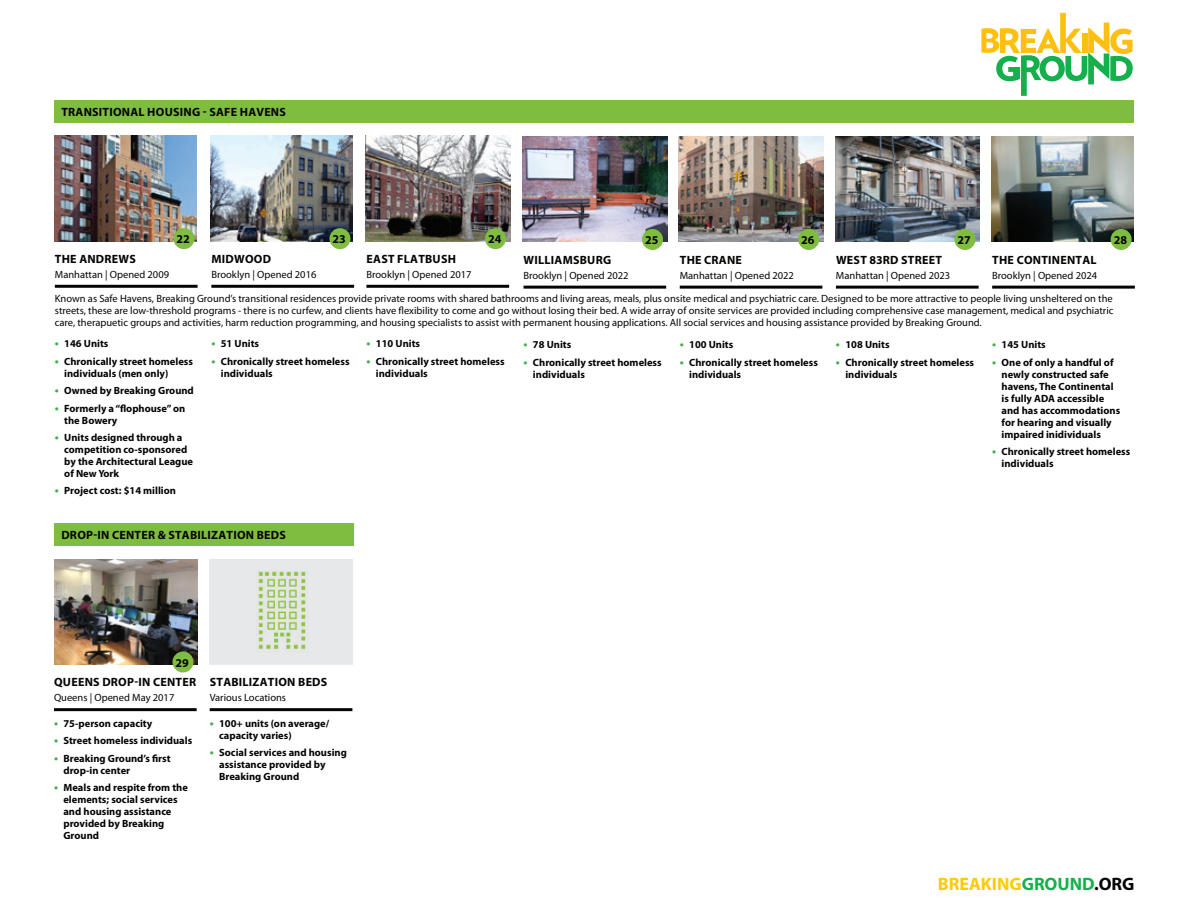
<style>
.page{position:relative;width:1188px;height:918px;background:#fff}
.page>*{position:absolute;margin:0;border:0;box-sizing:border-box;transform-origin:0 0}
.t1{font:700 18px "Myriad Pro";color:#feca0a}
.t2{font:700 12px "Myriad Pro";letter-spacing:.02em;color:#040503}
.t3{font:700 10.5px/12px "Myriad Pro";color:#040503}
.t4{font:10.5px/12px "Myriad Pro";color:#040503;text-align:justify}
.s1{font-size:12px;color:#40ae49}
.s2{color:#15b04b}
.s3{color:#040503}
</style>
<div class="page">
<img style="left:54px;top:136px;width:143px;height:105px">
<img style="left:210px;top:559px;width:142px;height:105px">
<hr style="left:55px;top:285px;width:143px;height:3px;background:#040503">
<hr style="left:210px;top:708px;width:142px;height:3px;background:#040503">
<div style="left:54px;top:101px;width:1080px;height:22px;background:#7fbd41"></div>
<div style="left:174px;top:229px;width:20px;height:19px;background:#7fbd41;border-radius:50%"></div>
<div style="left:173px;top:228px;width:21px;height:21px;border:2px solid #7fbd41;border-radius:50%"></div>
<img style="left:210px;top:136px;width:143px;height:105px">
<img style="left:366px;top:136px;width:144px;height:105px">
<hr style="left:211px;top:285px;width:143px;height:3px;background:#040503">
<hr style="left:366px;top:285px;width:143px;height:3px;background:#040503">
<hr style="left:54px;top:708px;width:143px;height:3px;background:#040503">
<img style="left:54px;top:559px;width:143px;height:105px">
<div style="left:330px;top:229px;width:20px;height:19px;background:#7fbd41;border-radius:50%"></div>
<div style="left:329px;top:228px;width:21px;height:21px;border:2px solid #7fbd41;border-radius:50%"></div>
<div style="left:486px;top:229px;width:19px;height:19px;background:#7fbd41;border-radius:50%"></div>
<div style="left:485px;top:228px;width:21px;height:21px;border:2px solid #7fbd41;border-radius:50%"></div>
<div style="left:173px;top:652px;width:20px;height:20px;background:#7fbd41;border-radius:50%"></div>
<div style="left:172px;top:652px;width:21px;height:21px;border:2px solid #7fbd41;border-radius:50%"></div>
<img style="left:523px;top:137px;width:144px;height:105px">
<img style="left:679px;top:137px;width:144px;height:105px">
<img style="left:835px;top:137px;width:145px;height:105px">
<img style="left:991px;top:137px;width:143px;height:105px">
<hr style="left:524px;top:286px;width:142px;height:3px;background:#040503">
<hr style="left:680px;top:286px;width:142px;height:3px;background:#040503">
<hr style="left:836px;top:286px;width:143px;height:3px;background:#040503">
<hr style="left:992px;top:286px;width:143px;height:3px;background:#040503">
<div style="left:643px;top:230px;width:19px;height:19px;background:#7fbd41;border-radius:50%"></div>
<div style="left:642px;top:229px;width:21px;height:21px;border:2px solid #7fbd41;border-radius:50%"></div>
<div style="left:799px;top:230px;width:19px;height:19px;background:#7fbd41;border-radius:50%"></div>
<div style="left:798px;top:229px;width:21px;height:21px;border:2px solid #7fbd41;border-radius:50%"></div>
<div style="left:955px;top:230px;width:20px;height:19px;background:#7fbd41;border-radius:50%"></div>
<div style="left:954px;top:229px;width:21px;height:21px;border:2px solid #7fbd41;border-radius:50%"></div>
<div style="left:1111px;top:230px;width:20px;height:19px;background:#7fbd41;border-radius:50%"></div>
<div style="left:1111px;top:229px;width:21px;height:21px;border:2px solid #7fbd41;border-radius:50%"></div>
<div style="left:54px;top:523px;width:299px;height:22px;background:#7fbd41"></div>
<svg style="left:981px;top:13px;width:152px;height:83px"></svg>
<p class="t2" style="left:61px;top:105px;width:226px">TRANSITIONAL HOUSING - SAFE HAVENS</p>
<p class="t2" style="left:55px;top:251px;width:82px">THE ANDREWS</p>
<p class="t4" style="left:55px;top:268px;width:116px">Manhattan | Opened 2009</p>
<p class="t2" style="left:177px;top:231px;width:15px">22</p>
<p class="t2" style="left:211px;top:251px;width:61px">MIDWOOD</p>
<p class="t4" style="left:211px;top:268px;width:107px">Brooklyn | Opened 2016</p>
<p class="t2" style="left:333px;top:231px;width:15px">23</p>
<p class="t2" style="left:488px;top:231px;width:15px">24</p>
<p class="t2" style="left:367px;top:251px;width:91px">EAST FLATBUSH</p>
<p class="t4" style="left:366px;top:268px;width:107px">Brooklyn | Opened 2017</p>
<p class="t2" style="left:524px;top:252px;width:89px">WILLIAMSBURG</p>
<p class="t4" style="left:524px;top:269px;width:107px">Brooklyn | Opened 2022</p>
<p class="t2" style="left:645px;top:232px;width:15px">25</p>
<p class="t2" style="left:801px;top:232px;width:15px">26</p>
<p class="t2" style="left:958px;top:232px;width:15px">27</p>
<p class="t2" style="left:1114px;top:232px;width:15px">28</p>
<p class="t2" style="left:680px;top:252px;width:64px">THE CRANE</p>
<p class="t4" style="left:680px;top:269px;width:116px">Manhattan | Opened 2022</p>
<p class="t2" style="left:836px;top:252px;width:107px">WEST 83RD STREET</p>
<p class="t4" style="left:836px;top:269px;width:116px">Manhattan | Opened 2023</p>
<p class="t2" style="left:992px;top:252px;width:106px">THE CONTINENTAL</p>
<p class="t4" style="left:992px;top:269px;width:107px">Brooklyn | Opened 2024</p>
<p class="t4" style="left:55px;top:293px;width:1060px">Known as Safe Havens, Breaking Ground’s transitional residences provide private rooms with shared bathrooms and living areas, meals, plus onsite medical and psychiatric care. Designed to be more attractive to people living unsheltered on the streets, these are low-threshold programs - there is no curfew, and clients have flexibility to come and go without losing their bed. A wide array of onsite services are provided including comprehensive case management, medical and psychiatric care, therapuetic groups and activities, harm reduction programming, and housing specialists to assist with permanent housing applications. All social services and housing assistance provided by Breaking Ground.</p>
<p class="t3" style="left:55px;top:337px;width:55px"><span class="s1">•</span> 146 Units</p>
<p class="t3" style="left:64px;top:355px;width:130px;text-indent:-9px"><span class="s1">•</span> Chronically street homeless individuals (men only)</p>
<p class="t3" style="left:55px;top:384px;width:141px"><span class="s1">•</span> Owned by Breaking Ground</p>
<p class="t3" style="left:64px;top:402px;width:122px;text-indent:-9px"><span class="s1">•</span> Formerly a “flophouse” on the Bowery</p>
<p class="t3" style="left:64px;top:431px;width:130px;text-indent:-9px"><span class="s1">•</span> Units designed through a competition co-sponsored by the Architectural League of New York</p>
<p class="t3" style="left:55px;top:484px;width:123px"><span class="s1">•</span> Project cost: $14 million</p>
<p class="t3" style="left:211px;top:337px;width:49px"><span class="s1">•</span> 51 Units</p>
<p class="t3" style="left:221px;top:355px;width:130px;text-indent:-9px"><span class="s1">•</span> Chronically street homeless individuals</p>
<p class="t2" style="left:61px;top:527px;width:226px">DROP-IN CENTER &amp; STABILIZATION BEDS</p>
<p class="t3" style="left:366px;top:337px;width:55px"><span class="s1">•</span> 110 Units</p>
<p class="t3" style="left:376px;top:355px;width:130px;text-indent:-9px"><span class="s1">•</span> Chronically street homeless individuals</p>
<p class="t3" style="left:524px;top:338px;width:49px"><span class="s1">•</span> 78 Units</p>
<p class="t3" style="left:533px;top:356px;width:130px;text-indent:-9px"><span class="s1">•</span> Chronically street homeless individuals</p>
<p class="t3" style="left:680px;top:338px;width:55px"><span class="s1">•</span> 100 Units</p>
<p class="t3" style="left:689px;top:356px;width:130px;text-indent:-9px"><span class="s1">•</span> Chronically street homeless individuals</p>
<p class="t3" style="left:836px;top:338px;width:55px"><span class="s1">•</span> 108 Units</p>
<p class="t3" style="left:845px;top:356px;width:130px;text-indent:-9px"><span class="s1">•</span> Chronically street homeless individuals</p>
<p class="t3" style="left:992px;top:338px;width:55px"><span class="s1">•</span> 145 Units</p>
<p class="t3" style="left:1002px;top:356px;width:120px;text-indent:-9px"><span class="s1">•</span> One of only a handful of newly constructed safe havens, The Continental is fully ADA accessible and has accommodations for hearing and visually impaired inidividuals</p>
<p class="t3" style="left:1002px;top:445px;width:130px;text-indent:-9px"><span class="s1">•</span> Chronically street homeless individuals</p>
<p class="t2" style="left:176px;top:655px;width:15px">29</p>
<p class="t2" style="left:54px;top:675px;width:144px">QUEENS DROP-IN CENTER</p>
<p class="t4" style="left:54px;top:692px;width:122px">Queens | Opened May 2017</p>
<p class="t3" style="left:54px;top:717px;width:100px"><span class="s1">•</span> 75-person capacity</p>
<p class="t3" style="left:54px;top:734px;width:140px"><span class="s1">•</span> Street homeless individuals</p>
<p class="t3" style="left:63px;top:752px;width:109px;text-indent:-9px"><span class="s1">•</span> Breaking Ground’s first drop-in center</p>
<p class="t3" style="left:63px;top:781px;width:126px;text-indent:-9px"><span class="s1">•</span> Meals and respite from the elements; social services and housing assistance provided by Breaking<br>Ground</p>
<p class="t2" style="left:210px;top:675px;width:119px">STABILIZATION BEDS</p>
<p class="t4" style="left:210px;top:692px;width:78px">Various Locations</p>
<p class="t3" style="left:219px;top:717px;width:112px;text-indent:-9px"><span class="s1">•</span> 100+ units (on average/ capacity varies)</p>
<p class="t3" style="left:219px;top:746px;width:129px;text-indent:-9px"><span class="s1">•</span> Social services and housing assistance provided by<br>Breaking Ground</p>
<h1 class="t1" style="left:938px;top:873px;width:198px">BREAKING<span class="s2">GROUND</span><span class="s3">.ORG</span></h1>
</div>
